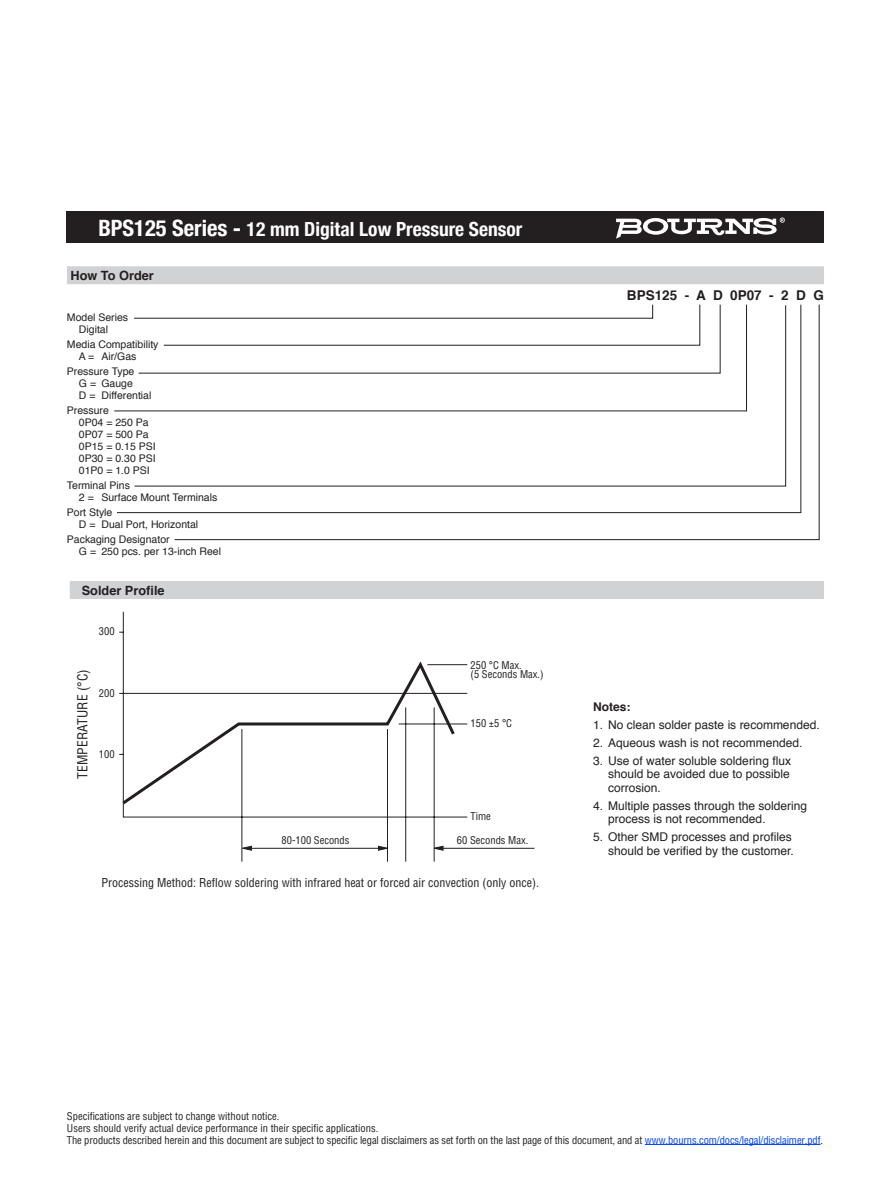
<style>
.page{position:relative;width:891px;height:1188px;background:#fff}
.page>*{position:absolute;margin:0;border:0;box-sizing:border-box;transform-origin:0 0}
.t1{font:700 condensed 24px "Helvetica Neue";color:#fff}
.t2{font:700 condensed 19.5px "Helvetica Neue";color:#fff}
.t3{font:700 13.5px "Helvetica";color:#231f20}
.t4{font:condensed 13.5px "Helvetica";color:#231f20}
.t5{font:700 12.75px "Helvetica";color:#231f20}
.t6{font:12px/13.5px "Helvetica";color:#231f20;text-align:justify}
.t7{font:condensed 12px "Helvetica";color:#231f20}
.t8{font:700 12px "Helvetica";color:#231f20}
.t9{font:condensed 10.5px/12px "Helvetica";color:#231f20}
.t10{font:10.5px/12px "Helvetica";color:#231f20}
.s1{font-size:22.5px}
.s2{color:#0042f4}
</style>
<div class="page">
<hr style="left:645px;top:1144px;width:176px;height:1px;background:#0042f4">
<div style="left:67px;top:212px;width:757px;height:31px;background:#231f20"></div>
<svg style="left:616px;top:217px;width:169px;height:22px"></svg>
<div style="left:67px;top:266px;width:757px;height:18px;background:#d1d2d4"></div>
<svg style="left:174px;top:304px;width:646px;height:236px"></svg>
<div style="left:70px;top:581px;width:754px;height:18px;background:#d1d2d4"></div>
<svg style="left:119px;top:612px;width:416px;height:250px"></svg>
<svg style="left:119px;top:658px;width:338px;height:149px"></svg>
<h2 class="t2" style="left:98px;top:213px;width:425px"><span class="s1">BPS125 Series -</span> 12 mm Digital Low Pressure Sensor</h2>
<p class="t5" style="left:71px;top:265px;width:85px">How To Order</p>
<h1 class="t1" style="left:98px;top:211px;width:405px">3312 - 2 mm SMD Trimming Potentiometer</h1>
<p class="t10" style="left:79px;top:312px;width:51px;text-indent:-12px">Model Series<br>Digital</p>
<p class="t10" style="left:79px;top:339px;width:81px;text-indent:-12px">Media Compatibility<br>A = Air/Gas</p>
<p class="t10" style="left:79px;top:366px;width:74px;text-indent:-12px">Pressure Type<br>G = Gauge<br>D = Differential</p>
<p class="t10" style="left:79px;top:405px;width:78px;text-indent:-12px">Pressure<br>0P04 = 250 Pa<br>0P07 = 500 Pa<br>0P15 = 0.15 PSI<br>0P30 = 0.30 PSI<br>01P0 = 1.0 PSI</p>
<p class="t10" style="left:79px;top:480px;width:140px;text-indent:-12px">Terminal Pins<br>2 = Surface Mount Terminals</p>
<p class="t10" style="left:79px;top:507px;width:121px;text-indent:-12px">Port Style<br>D = Dual Port, Horizontal</p>
<p class="t10" style="left:79px;top:534px;width:144px;text-indent:-12px">Packaging Designator<br>G = 250 pcs. per 13-inch Reel</p>
<p class="t5" style="left:82px;top:580px;width:84px">Solder Profile</p>
<p class="t9" style="left:99px;top:625px;width:17px">300</p>
<p class="t4" style="left:74px;top:779px;width:111px;rotate:-90deg">TEMPERATURE (°C)</p>
<p class="t9" style="left:99px;top:687px;width:17px">200</p>
<p class="t9" style="left:99px;top:748px;width:17px">100</p>
<p class="t9" style="left:471px;top:660px;width:75px;line-height:9.6px">250 °C Max.<br>(5 Seconds Max.)</p>
<p class="t9" style="left:471px;top:717px;width:43px">150 ±5 °C</p>
<p class="t9" style="left:471px;top:810px;width:22px">Time</p>
<p class="t9" style="left:282px;top:834px;width:69px">80-100 Seconds</p>
<p class="t7" style="left:101px;top:875px;width:439px">Processing Method: Reflow soldering with infrared heat or forced air convection (only once).</p>
<p class="t9" style="left:457px;top:834px;width:73px">60 Seconds Max.</p>
<p class="t3" style="left:627px;top:285px;width:199px">BPS125 - A D 0P07 - 2 D G</p>
<p class="t8" style="left:593px;top:697px;width:39px">Notes:</p>
<p class="t6" style="left:593px;top:718px;width:228px">1. No clean solder paste is recommended.</p>
<p class="t6" style="left:593px;top:736px;width:211px">2. Aqueous wash is not recommended.</p>
<p class="t6" style="left:608px;top:754px;width:184px;text-indent:-15px">3. Use of water soluble soldering flux should be avoided due to possible corrosion.</p>
<p class="t6" style="left:608px;top:799px;width:200px;text-indent:-15px">4. Multiple passes through the soldering process is not recommended.</p>
<p class="t6" style="left:593px;top:831px;width:202px;text-align:right">5. Other SMD processes and profiles should be verified by the customer.</p>
<p class="t9" style="left:67px;top:1110px;width:758px">Specifications are subject to change without notice.<br>Users should verify actual device performance in their specific applications.<br>The products described herein and this document are subject to specific legal disclaimers as set forth on the last page of this document, and at <span class="s2">www.bourns.com/docs/legal/disclaimer.pdf</span>.</p>
</div>
